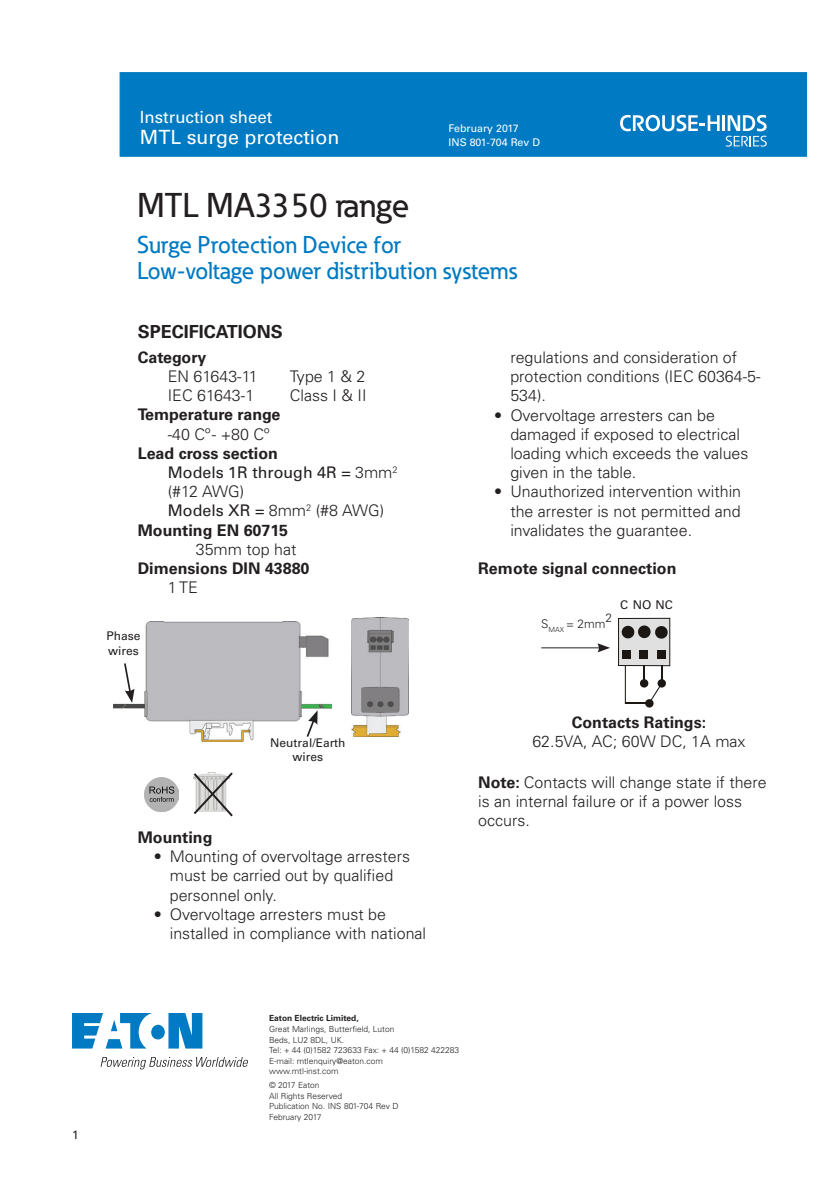
<style>
.page{position:relative;width:840px;height:1191px;background:#fff}
.page>*{position:absolute;margin:0;border:0;box-sizing:border-box;transform-origin:0 0}
.t1{font:500 34px "Eaton";color:#231f20}
.t2{font:500 24px/26px "Eaton";color:#007ac2}
.t3{font:19.6px "Univers LT Pro 55 Roman";color:#fff}
.t4{font:700 18px "Univers LT Pro 65";color:#231f20}
.t5{font:16.8px "Univers LT Pro 55 Roman";color:#fff}
.t6{font:300 16px/19.2px "Univers LT Pro 45";color:#231f20}
.t7{font:700 16px "Univers LT Pro 65";color:#231f20}
.t8{font:16px "Univers LT Pro 55 Roman";color:#231f20}
.t9{font:12px/14.4px "Univers LT Pro 55 Roman";color:#231f20}
.t10{font:300 12px "Univers LT Pro 45";color:#231f20}
.t11{font:300 12px "Univers LT Pro 45";color:#231f20}
.t12{font:10.6px/13.4px "Univers LT Pro 55 Roman";color:#fff}
.t13{font:300 8.4px/10.6px "Univers LT Pro 45";color:#231f20}
.t14{font:700 8.4px "Univers LT Pro 65";color:#231f20}
.s1{font-family:"Univers LT Pro 45";font-weight:300}
.s2{font-family:"Univers LT Pro 55 Roman";font-weight:400}
.s3{font-family:"Univers LT Pro 65";font-weight:700}
</style>
<div class="page">
<div style="left:120px;top:72px;width:686px;height:85px;background:#007ac2;border:1px solid #007ac2"></div>
<svg style="left:620px;top:115px;width:146px;height:32px"></svg>
<svg style="left:72px;top:1013px;width:130px;height:35px"></svg>
<svg style="left:101px;top:1057px;width:147px;height:12px"></svg>
<img style="left:144px;top:777px;width:34px;height:34px">
<img style="left:149px;top:786px;width:25px;height:15px">
<svg style="left:193px;top:772px;width:40px;height:45px"></svg>
<img style="left:113px;top:621px;width:218px;height:120px">
<img style="left:351px;top:617px;width:57px;height:119px">
<svg style="left:123px;top:661px;width:11px;height:42px"></svg>
<svg style="left:305px;top:710px;width:12px;height:29px"></svg>
<div style="left:618px;top:618px;width:51px;height:47px;background:#dfe0df"></div>
<div style="left:617px;top:618px;width:52px;height:48px;border:1px solid #1c1713"></div>
<svg style="left:621px;top:625px;width:46px;height:13px"></svg>
<div style="left:622px;top:650px;width:8px;height:8px;background:#1c1713"></div>
<div style="left:639px;top:650px;width:8px;height:8px;background:#1c1713"></div>
<div style="left:656px;top:650px;width:9px;height:8px;background:#1c1713"></div>
<svg style="left:624px;top:665px;width:41px;height:42px"></svg>
<hr style="left:541px;top:647px;width:59px;height:1px;background:#231f20">
<svg style="left:597px;top:643px;width:12px;height:9px"></svg>
<p class="t9" style="left:72px;top:1127px;width:8px">1</p>
<p class="t5" style="left:140px;top:107px;width:134px">Instruction sheet</p>
<p class="t3" style="left:140px;top:126px;width:201px">MTL surge protection</p>
<p class="t12" style="left:448px;top:122px;width:93px">February 2017<br>INS 801-704 Rev D</p>
<h1 class="t1" style="left:137px;top:184px;width:274px">MTL MA3350 range</h1>
<h2 class="t2" style="left:137px;top:231px;width:381px">Surge Protection Device for<br>Low-voltage power distribution systems</h2>
<p class="t4" style="left:138px;top:320px;width:147px">SPECIFICATIONS</p>
<p class="t7" style="left:138px;top:347px;width:70px">Category</p>
<p class="t6" style="left:168px;top:366px;width:91px">EN 61643-11</p>
<p class="t6" style="left:290px;top:366px;width:77px">Type 1 &amp; 2</p>
<p class="t6" style="left:168px;top:386px;width:88px">IEC 61643-1</p>
<p class="t6" style="left:290px;top:386px;width:78px">Class I &amp; II</p>
<p class="t7" style="left:138px;top:405px;width:144px">Temperature range</p>
<p class="t6" style="left:168px;top:424px;width:103px">-40 Cº - +80 Cº</p>
<p class="t7" style="left:138px;top:443px;width:142px">Lead cross section</p>
<p class="t8" style="left:168px;top:462px;width:231px">Models 1R through 4R = <span class="s1">3mm</span><sup>2</sup></p>
<p class="t6" style="left:168px;top:482px;width:218px">(#12 AWG)<br><span class="s2">Models XR =</span> 8mm<sup>2</sup> (#8 AWG)</p>
<p class="t7" style="left:138px;top:520px;width:152px">Mounting EN 60715</p>
<p class="t6" style="left:196px;top:539px;width:102px">35mm top hat</p>
<p class="t7" style="left:138px;top:559px;width:173px">Dimensions DIN 43880</p>
<p class="t6" style="left:168px;top:578px;width:32px">1 TE</p>
<p class="t9" style="left:106px;top:629px;width:36px">Phase wires</p>
<p class="t9" style="left:270px;top:735px;width:77px;text-align:center">Neutral/Earth wires</p>
<p class="t7" style="left:138px;top:827px;width:76px">Mounting</p>
<p class="t6" style="left:170px;top:846px;width:242px;text-indent:-16px">• Mounting of overvoltage arresters must be carried out by qualified personnel only.</p>
<p class="t6" style="left:170px;top:904px;width:258px;text-indent:-16px">• Overvoltage arresters must be installed in compliance with national</p>
<p class="t6" style="left:510px;top:348px;width:251px">regulations and consideration of protection conditions (IEC 60364-5-<br>534).</p>
<p class="t6" style="left:510px;top:405px;width:239px;text-indent:-16px">• Overvoltage arresters can be damaged if exposed to electrical loading which exceeds the values given in the table.</p>
<p class="t6" style="left:510px;top:482px;width:232px;text-align:justify;text-indent:-16px">• Unauthorized intervention within the arrester is not permitted and invalidates the guarantee.</p>
<p class="t7" style="left:478px;top:559px;width:199px">Remote signal connection</p>
<p class="t11" style="left:605px;top:610px;width:8px">2</p>
<p class="t10" style="left:541px;top:616px;width:66px">S<sub>MAX</sub> = 2mm</p>
<p class="t9" style="left:619px;top:598px;width:54px">C NO NC</p>
<p class="t7" style="left:571px;top:713px;width:136px">Contacts Ratings:</p>
<p class="t6" style="left:532px;top:732px;width:214px">62.5VA, AC; 60W DC, 1A max</p>
<p class="t6" style="left:478px;top:772px;width:290px"><span class="s3">Note:</span> Contacts will change state if there is an internal failure or if a power loss occurs.</p>
<p class="t14" style="left:269px;top:1013px;width:91px">Eaton Electric Limited,</p>
<p class="t13" style="left:269px;top:1023px;width:191px">Great Marlings, Butterfield, Luton<br>Beds, LU2 8DL, UK.<br>Tel: + 44 (0)1582 723633 Fax: + 44 (0)1582 422283<br>E-mail: mtlenquiry@eaton.com<br>www.mtl-inst.com</p>
<p class="t13" style="left:269px;top:1079px;width:131px">© 2017 Eaton<br>All Rights Reserved<br>Publication No. INS 801-704 Rev D<br>February 2017</p>
</div>
